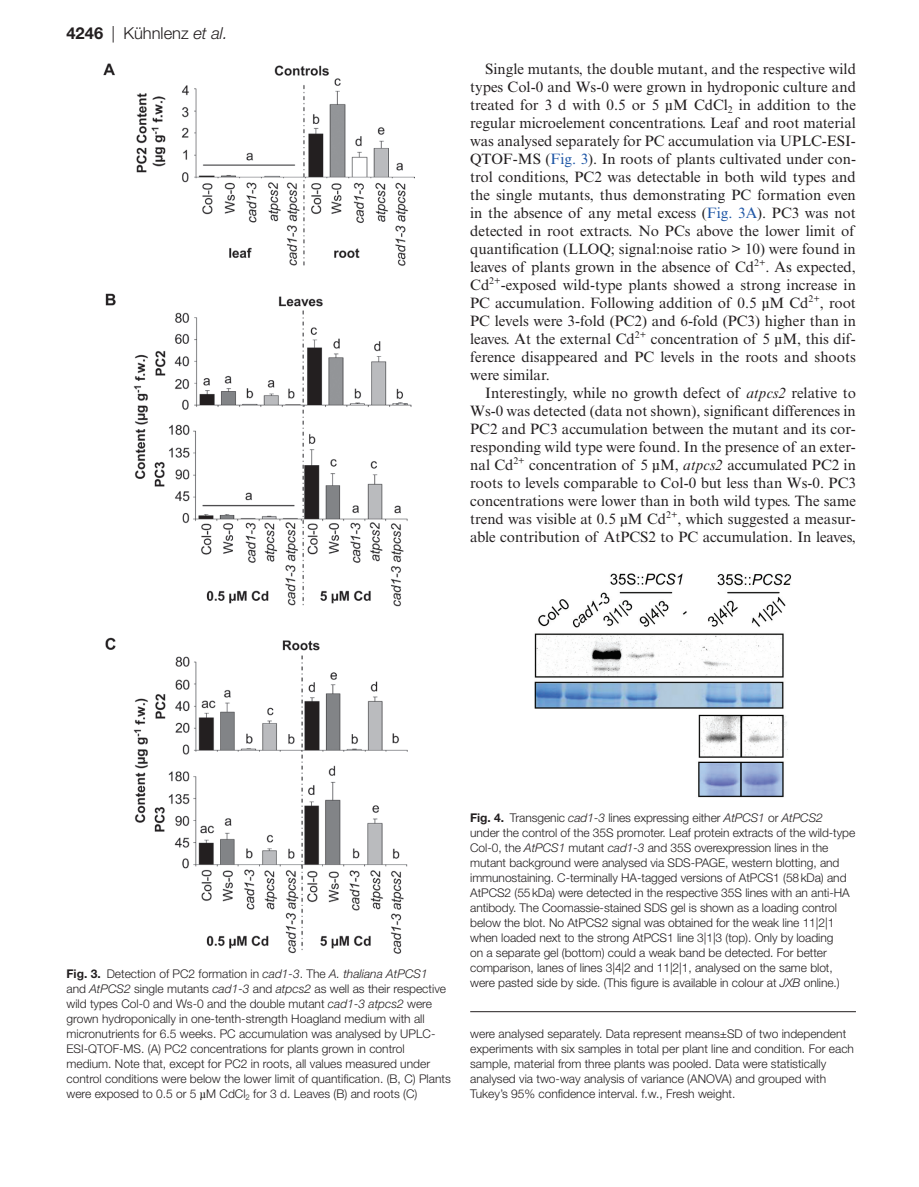
<style>
.page{position:relative;width:919px;height:1187px;background:#fff}
.page>*{position:absolute;margin:0;border:0;box-sizing:border-box;transform-origin:0 0}
.t1{font:300 16.5px "Helvetica Neue LT Std";color:#231f20}
.t2{font:15px/18px "Times New Roman MT Std";color:#231f20;text-align:justify}
.t3{font:300 12px/15px "Helvetica Neue LT Std";color:#231f20}
.s1{font-weight:700}
.s2{font-style:italic}
.s3{font-family:"Gandhari Unicode"}
.s4{color:#1e56a6}
.s5{font-family:"Gandhari Unicode";font-weight:400}
</style>
<div class="page">
<img style="left:534px;top:573px;width:257px;height:224px">
<img style="left:104px;top:63px;width:311px;height:890px">
<hr style="left:470px;top:1011px;width:385px;height:1px;background:#231f20">
<h1 class="t1" style="left:66px;top:23px;width:163px"><span class="s1">4246</span> | Kühnlenz <span class="s2">et al.</span></h1>
<p class="t2" style="left:470px;top:60px;width:387px;text-indent:15px">Single mutants, the double mutant, and the respective wild types Col-0 and Ws-0 were grown in hydroponic culture and treated for 3 d with 0.5 or 5 <span class="s3">µ</span>M CdCl<sub>2</sub> in addition to the regular microelement concentrations. Leaf and root material was analysed separately for PC accumulation via UPLC-ESI-QTOF-MS (<span class="s4">Fig. 3</span>). In roots of plants cultivated under con&shy;trol conditions, PC2 was detectable in both wild types and the single mutants, thus demonstrating PC formation even in the absence of any metal excess (<span class="s4">Fig. 3A</span>). PC3 was not detected in root extracts. No PCs above the lower limit of quantification (LLOQ; signal:noise ratio &gt; 10) were found in leaves of plants grown in the absence of Cd<sup>2+</sup>. As expected, Cd<sup>2+</sup>-exposed wild-type plants showed a strong increase in PC accumulation. Following addition of 0.5 <span class="s3">µ</span>M Cd<sup>2+</sup>, root PC levels were 3-fold (PC2) and 6-fold (PC3) higher than in leaves. At the external Cd<sup>2+</sup> concentration of 5 <span class="s3">µ</span>M, this dif&shy;ference disappeared and PC levels in the roots and shoots were similar.</p>
<p class="t2" style="left:470px;top:384px;width:387px;text-indent:15px">Interestingly, while no growth defect of <span class="s2">atpcs2</span> relative to Ws-0 was detected (data not shown), significant differences in PC2 and PC3 accumulation between the mutant and its cor&shy;responding wild type were found. In the presence of an exter&shy;nal Cd<sup>2+</sup> concentration of 5 <span class="s3">µ</span>M, <span class="s2">atpcs2</span> accumulated PC2 in roots to levels comparable to Col-0 but less than Ws-0. PC3 concentrations were lower than in both wild types. The same trend was visible at 0.5 <span class="s3">µ</span>M Cd<sup>2+</sup>, which suggested a measur&shy;able contribution of AtPCS2 to PC accumulation. In leaves,</p>
<p class="t3" style="left:66px;top:965px;width:386px"><span class="s1">Fig. 3.</span> Detection of PC2 formation in <span class="s2">cad1-3</span>. The <span class="s2">A. thaliana AtPCS1<br></span>and <span class="s2">AtPCS2</span> single mutants <span class="s2">cad1-3</span> and <span class="s2">atpcs2</span> as well as their respective wild types Col-0 and Ws-0 and the double mutant <span class="s2">cad1-3 atpcs2</span> were grown hydroponically in one-tenth-strength Hoagland medium with all micronutrients for 6.5 weeks. PC accumulation was analysed by UPLC-ESI-QTOF-MS. (A) PC2 concentrations for plants grown in control medium. Note that, except for PC2 in roots, all values measured under control conditions were below the lower limit of quantification. (B, C) Plants were exposed to 0.5 or 5 <span class="s5">µ</span>M CdCl<sub>2</sub> for 3 d. Leaves (B) and roots (C)</p>
<p class="t3" style="left:470px;top:809px;width:386px"><span class="s1">Fig. 4.</span> Transgenic <span class="s2">cad1-3</span> lines expressing either <span class="s2">AtPCS1</span> or <span class="s2">AtPCS2 </span>under the control of the 35S promoter. Leaf protein extracts of the wild-type Col-0, the <span class="s2">AtPCS1</span> mutant <span class="s2">cad1-3</span> and 35S overexpression lines in the mutant background were analysed via SDS-PAGE, western blotting, and immunostaining. C-terminally HA-tagged versions of AtPCS1 (58kDa) and AtPCS2 (55kDa) were detected in the respective 35S lines with an anti-HA antibody. The Coomassie-stained SDS gel is shown as a loading control below the blot. No AtPCS2 signal was obtained for the weak line 11|2|1 when loaded next to the strong AtPCS1 line 3|1|3 (top). Only by loading<br>on a separate gel (bottom) could a weak band be detected. For better comparison, lanes of lines 3|4|2 and 11|2|1, analysed on the same blot, were pasted side by side. (This figure is available in colour at <span class="s2">JXB</span> online.)</p>
<p class="t3" style="left:470px;top:1026px;width:385px">were analysed separately. Data represent means±SD of two independent experiments with six samples in total per plant line and condition. For each sample, material from three plants was pooled. Data were statistically analysed via two-way analysis of variance (ANOVA) and grouped with Tukey’s 95% confidence interval. f.w., Fresh weight.</p>
</div>
